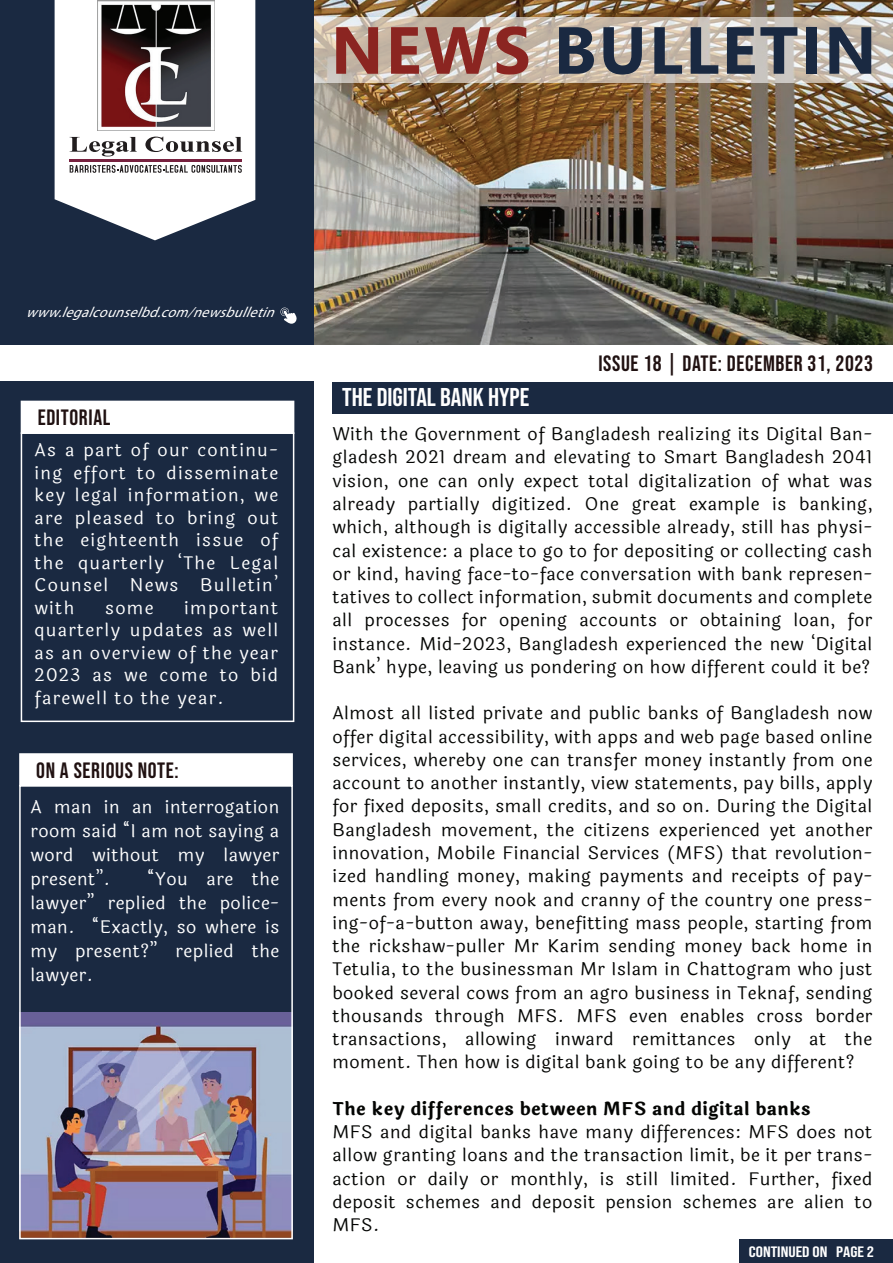
<style>
.page{position:relative;width:893px;height:1263px;background:#fff}
.page>*{position:absolute;margin:0;border:0;box-sizing:border-box;transform-origin:0 0}
.t1{font:25.65px "Bebas Neue";color:#fff}
.t2{font:22.05px "Bebas Neue";letter-spacing:.03em;color:#201111}
.t3{font:18px/23.2px "Laila";letter-spacing:.03em;color:#040503;text-align:justify}
.t4{font:18px/22.5px "Laila";letter-spacing:.075em;color:#fff;text-align:justify}
.t5{font:700 18px "Laila";letter-spacing:.03em;color:#040503}
.t6{font:15px "Bebas Neue";color:#fff;scale:1.2 1}
.t7{font:italic 14.55px "Myriad Pro";color:#fff}
</style>
<div class="page">
<img style="left:313px;top:0;width:580px;height:345px">
<svg style="left:313px;top:18px;width:580px;height:65px;background:#cec3b5"></svg>
<svg style="left:336px;top:27px;width:42px;height:47px;background:#a05950"></svg>
<svg style="left:391px;top:27px;width:28px;height:47px"></svg>
<svg style="left:425px;top:26px;width:103px;height:49px;background:#ab736a"></svg>
<svg style="left:559px;top:27px;width:35px;height:47px;background:#4c5361"></svg>
<svg style="left:603px;top:27px;width:39px;height:48px;background:#6b6d74"></svg>
<svg style="left:654px;top:27px;width:28px;height:47px"></svg>
<svg style="left:691px;top:27px;width:27px;height:47px"></svg>
<svg style="left:727px;top:27px;width:70px;height:47px;background:#747880"></svg>
<div style="left:806px;top:27px;width:10px;height:47px;background:#1a2941"></div>
<svg style="left:829px;top:27px;width:42px;height:47px;background:#5c636f"></svg>
<div style="left:332px;top:381px;width:561px;height:32px;background:#1a2941"></div>
<div style="left:0;top:0;width:313px;height:1262px;background:#1a2941"></div>
<svg style="left:55px;top:0;width:200px;height:240px;background:#dadce0"></svg>
<div style="left:0;top:345px;width:893px;height:35px;background:#fff"></div>
<img style="left:98px;top:0;width:116px;height:131px">
<svg style="left:70px;top:137px;width:67px;height:19px"></svg>
<svg style="left:145px;top:137px;width:97px;height:15px"></svg>
<svg style="left:70px;top:165px;width:172px;height:8px"></svg>
<hr style="left:70px;top:159px;width:172px;height:2px;background:#77213f">
<svg style="left:280px;top:307px;width:17px;height:17px"></svg>
<div style="left:739px;top:1238px;width:154px;height:24px;background:#1a2941"></div>
<div style="left:21px;top:400px;width:273px;height:34px;background:#fff;border:2px solid #fff"></div>
<div style="left:21px;top:432px;width:273px;height:290px;border:2px solid #fff"></div>
<img style="left:22px;top:1012px;width:268px;height:224px">
<div style="left:19px;top:753px;width:274px;height:33px;background:#fff;border:2px solid #fff"></div>
<div style="left:19px;top:785px;width:274px;height:454px;border:2px solid #fff"></div>
<p class="t7" style="left:26px;top:303px;width:257px">www.legalcounselbd.com/newsbulletin</p>
<p class="t2" style="left:38px;top:405px;width:74px">EDITORIAL</p>
<p class="t4" style="left:34px;top:439px;width:245px">As a part of our continu&shy;ing effort to disseminate key legal information, we are pleased to bring out the eighteenth issue of the quarterly ‘The Legal Counsel News Bulletin’ with</p>
<p class="t4" style="left:34px;top:597px;width:245px;text-indent:150px">important quarterly updates as well as an overview of the year 2023 as we come to bid farewell to the year.</p>
<p class="t4" style="left:105px;top:597px;width:50px">some</p>
<p class="t2" style="left:36px;top:757px;width:144px">ON A SERIOUS NOTE:</p>
<p class="t4" style="left:30px;top:795px;width:250px;line-height:24px">A man in an interrogation room said “I am not saying a word without my lawyer present”.</p>
<p class="t4" style="left:30px;top:867px;width:250px;line-height:24px;text-indent:117px">“You are the lawyer” replied the police&shy;man. “Exactly, so where is my present?” replied the lawyer.</p>
<p class="t2" style="left:598px;top:351px;width:276px">ISSUE 18 | DATE: DECEMBER 31, 2023</p>
<h1 class="t1" style="left:342px;top:383px;width:189px">THE DIGITAL BANK HYPE</h1>
<p class="t3" style="left:332px;top:423px;width:541px">With the Government of Bangladesh realizing its Digital Ban&shy;gladesh 2021 dream and elevating to Smart Bangladesh 2041 vision, one can only expect total digitalization of what was already partially digitized. One great example is banking, which, although is digitally accessible already, still has physi&shy;cal existence: a place to go to for depositing or collecting cash or kind, having face-to-face conversation with bank represen&shy;tatives to collect information, submit documents and complete all processes for opening accounts or obtaining loan, for instance. Mid-2023, Bangladesh experienced the new ‘Digital Bank’ hype, leaving us pondering on how different could it be?</p>
<p class="t3" style="left:332px;top:702px;width:541px">Almost all listed private and public banks of Bangladesh now offer digital accessibility, with apps and web page based online services, whereby one can transfer money instantly from one account to another instantly, view statements, pay bills, apply for fixed deposits, small credits, and so on. During the Digital Bangladesh movement, the citizens experienced yet another innovation, Mobile Financial Services (MFS) that revolution&shy;ized handling money, making payments and receipts of pay&shy;ments from every nook and cranny of the country one press&shy;ing-of-a-button away, benefitting mass people, starting from the rickshaw-puller Mr Karim sending money back home in Tetulia, to the businessman Mr Islam in Chattogram who just booked several cows from an agro business in Teknaf, sending thousands through MFS. MFS even enables cross border transactions, allowing inward remittances only at the moment. Then how is digital bank going to be any different?</p>
<p class="t5" style="left:332px;top:1095px;width:480px">The key differences between MFS and digital banks</p>
<p class="t3" style="left:332px;top:1120px;width:541px">MFS and digital banks have many differences: MFS does not allow granting loans and the transaction limit, be it per trans&shy;action or daily or monthly, is still limited. Further, fixed deposit schemes and deposit pension schemes are alien to MFS.</p>
<p class="t6" style="left:749px;top:1242px;width:106px">CONTINUED ON PAGE 2</p>
</div>
